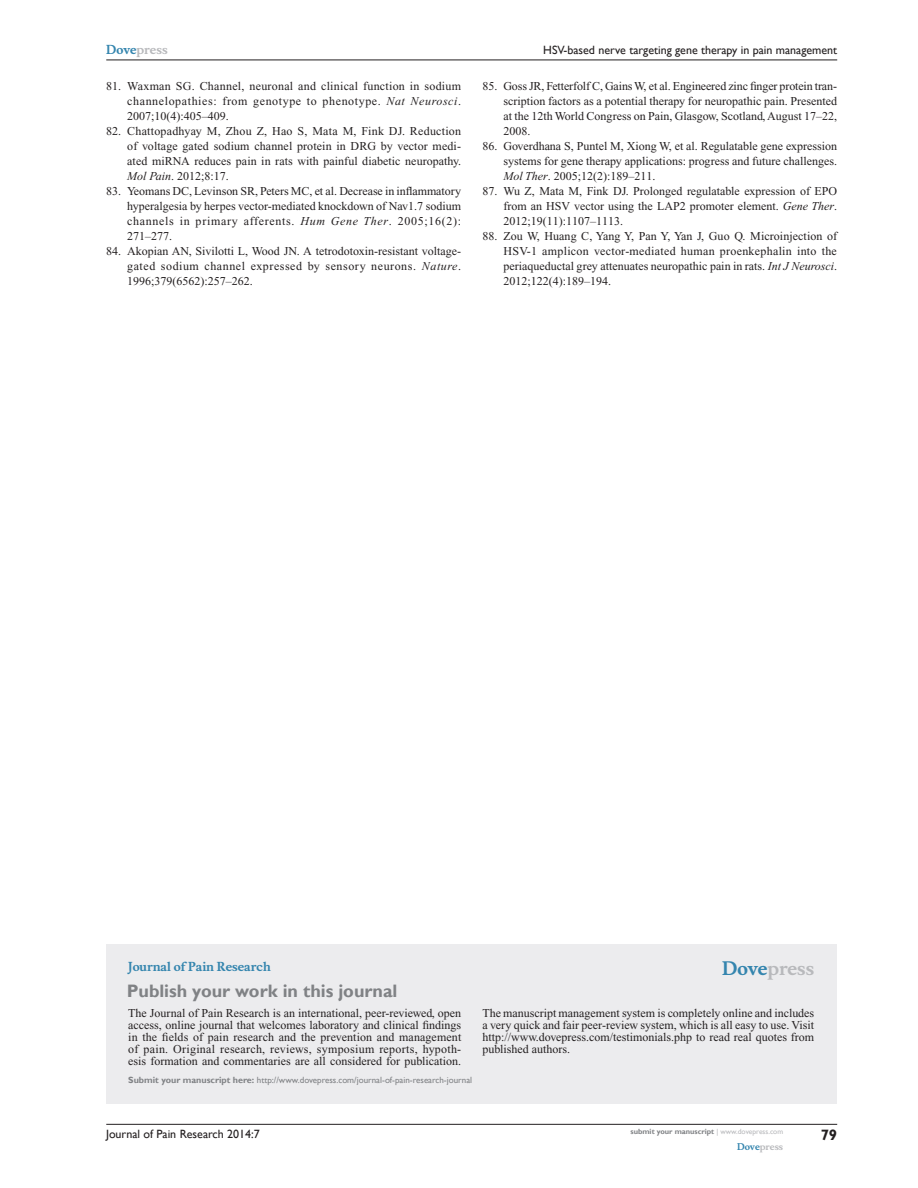
<style>
.page{position:relative;width:918px;height:1188px;background:#fff}
.page>*{position:absolute;margin:0;border:0;box-sizing:border-box;transform-origin:0 0}
.PromBx-H1{font:700 18px "Gill Sans";color:#808285}
.PromBx-Brand{font:700 18px "Musee";color:#b8b9bc}
.t1{font:700 15px "Gill Sans";color:#231f20}
.RefNL2{font:12px/15px "Times New Roman";color:#231f20;text-align:justify}
.PromBx-Tx{font:12px/12px "Times New Roman";color:#231f20;text-align:justify}
.t2{font:12px "Gill Sans";color:#231f20}
.PromBx-JrnlName{font:700 12px "Musee";color:#3485ae}
.t3{font:700 12px "Musee";color:#b8b9bc}
.PromBx-SubmitMssWebA{font:9px "Gill Sans";color:#808285}
.t4{font:700 9px "Musee";color:#b8b9bc}
.t5{font:700 7.5px "Gill Sans";color:#808285}
.s1{color:#3485ae}
.s2{font-style:italic}
.s3{font-weight:700}
.s4{font-weight:400;color:#b8b9bc}
</style>
<div class="page">
<div style="left:106px;top:944px;width:731px;height:159px;background:#ececee"></div>
<hr style="left:106px;top:1124px;width:731px;height:1px;background:#231f20">
<hr style="left:106px;top:60px;width:731px;height:1px;background:#231f20">
<p class="t3" style="left:106px;top:43px;width:63px"><span class="s1">Dove</span>press</p>
<p class="RefNL2" style="left:127px;top:79px;width:335px;text-indent:-21px">81. Waxman SG. Channel, neuronal and clinical function in sodium channelopathies: from genotype to phenotype. <span class="s2">Nat Neurosci</span>.<br>2007;10(4):405–409.</p>
<p class="RefNL2" style="left:127px;top:124px;width:336px;text-indent:-21px">82. Chattopadhyay M, Zhou Z, Hao S, Mata M, Fink DJ. Reduction of voltage gated sodium channel protein in DRG by vector medi&shy;ated miRNA reduces pain in rats with painful diabetic neuropathy.<br><span class="s2">Mol Pain</span>. 2012;8:17.</p>
<p class="RefNL2" style="left:127px;top:184px;width:335px;text-indent:-21px">83. Yeomans DC, Levinson SR, Peters MC, et al. Decrease in inflammatory hyperalgesia by herpes vector-mediated knockdown of Nav1.7 sodium channels in primary afferents. <span class="s2">Hum Gene Ther</span>. 2005;16(2):<br>271–277.</p>
<p class="RefNL2" style="left:127px;top:244px;width:335px;text-indent:-21px">84. Akopian AN, Sivilotti L, Wood JN. A tetrodotoxin-resistant voltage&shy;gated sodium channel expressed by sensory neurons. <span class="s2">Nature</span>.<br>1996;379(6562):257–262.</p>
<p class="t2" style="left:543px;top:43px;width:295px">HSV-based nerve targeting gene therapy in pain management</p>
<p class="RefNL2" style="left:503px;top:79px;width:335px;text-indent:-21px">85. Goss JR, Fetterfolf C, Gains W, et al. Engineered zinc finger protein tran&shy;scription factors as a potential therapy for neuropathic pain. Presented at the 12th World Congress on Pain, Glasgow, Scotland, August 17–22, 2008.</p>
<p class="RefNL2" style="left:503px;top:139px;width:335px;text-indent:-21px">86. Goverdhana S, Puntel M, Xiong W, et al. Regulatable gene expression systems for gene therapy applications: progress and future challenges.<br><span class="s2">Mol Ther</span>. 2005;12(2):189–211.</p>
<p class="RefNL2" style="left:503px;top:184px;width:335px;text-indent:-21px">87. Wu Z, Mata M, Fink DJ. Prolonged regulatable expression of EPO from an HSV vector using the LAP2 promoter element. <span class="s2">Gene Ther</span>.<br>2012;19(11):1107–1113.</p>
<p class="RefNL2" style="left:503px;top:229px;width:335px;text-indent:-21px">88. Zou W, Huang C, Yang Y, Pan Y, Yan J, Guo Q. Microinjection of HSV-1 amplicon vector-mediated human proenkephalin into the periaqueductal grey attenuates neuropathic pain in rats. <span class="s2">Int J Neurosci</span>.<br>2012;122(4):189–194.</p>
<p class="PromBx-JrnlName" style="left:128px;top:959px;width:144px">Journal of Pain Research</p>
<p class="PromBx-H1" style="left:127px;top:980px;width:272px">Publish your work in this journal</p>
<p class="PromBx-Brand" style="left:722px;top:958px;width:94px"><span class="s1">Dove</span>press</p>
<p class="PromBx-Tx" style="left:128px;top:1007px;width:335px">The Journal of Pain Research is an international, peer-reviewed, open access, online journal that welcomes laboratory and clinical findings in the fields of pain research and the prevention and management of pain. Original research, reviews, symposium reports, hypoth&shy;esis formation and commentaries are all considered for publication.</p>
<p class="PromBx-Tx" style="left:482px;top:1007px;width:333px">The manuscript management system is completely online and includes a very quick and fair peer-review system, which is all easy to use. Visit http://www.dovepress.com/testimonials.php to read real quotes from published authors.</p>
<p class="PromBx-SubmitMssWebA" style="left:128px;top:1075px;width:345px"><span class="s3">Submit your manuscript here:</span> http://www.dovepress.com/journal-of-pain-research-journal</p>
<p class="t2" style="left:106px;top:1127px;width:155px">Journal of Pain Research 2014:7</p>
<p class="t5" style="left:631px;top:1127px;width:154px">submit your manuscript <span class="s4">| www.dovepress.com</span></p>
<p class="t4" style="left:737px;top:1141px;width:48px"><span class="s1">Dove</span>press</p>
<p class="t1" style="left:821px;top:1126px;width:18px">79</p>
</div>
